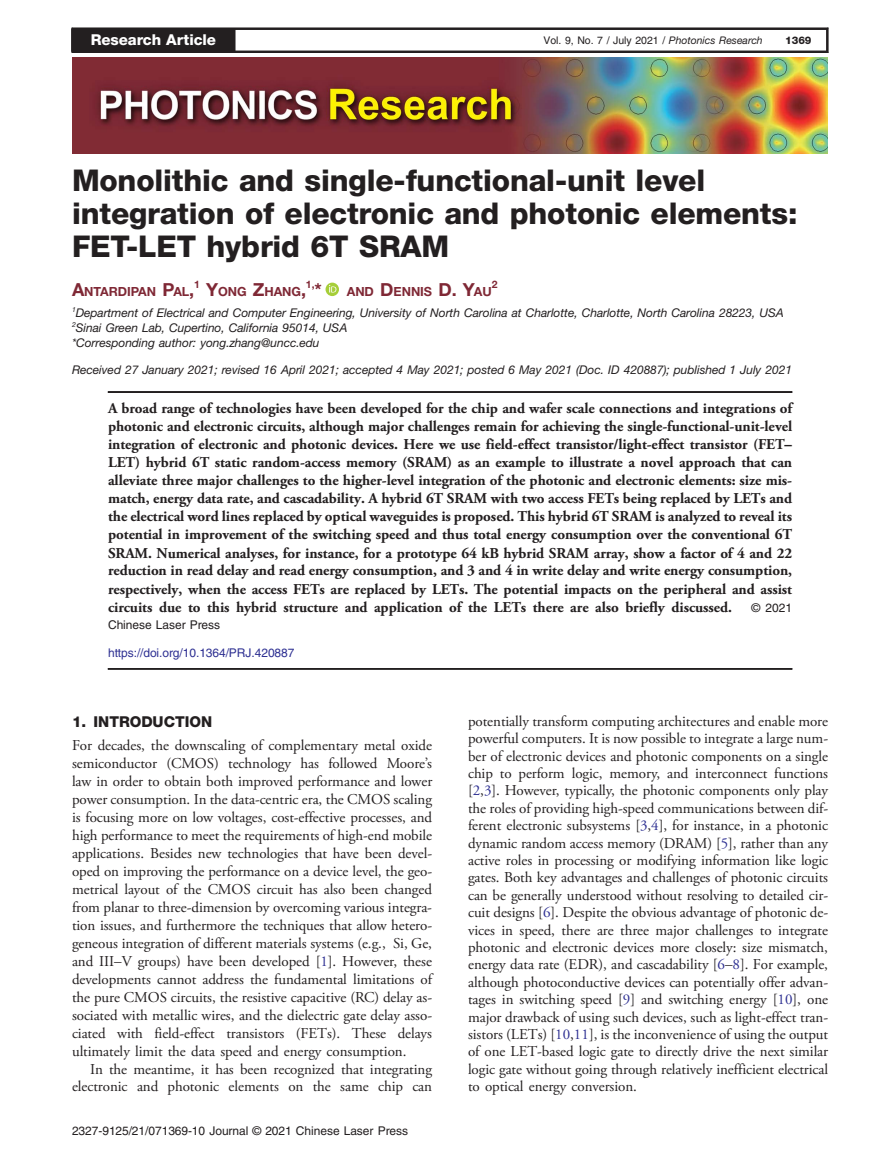
<style>
.page{position:relative;width:891px;height:1175px;background:#fff}
.page>*{position:absolute;margin:0;border:0;box-sizing:border-box;transform-origin:0 0}
.t1{font:30px/33px "Adv O Tfbba 3 ace.B";color:#231f20}
.t2{font:15px/17.4px "Adv OT635 f 2 c 37";color:#231f20;text-align:justify}
.t3{font:15px/18px "Adv OT97231 e 80.B";color:#231f20;text-align:justify}
.t4{font:15px "Adv O Tfbba 3 ace.B";color:#fff}
.t5{font:15px "Adv O Tfbba 3 ace.B";color:#231f20}
.t6{font:12.6px "Adv OT34 fe 1490.B";color:#7f2835}
.t7{font:12px/15px "Adv TT5 e 880 a 50.I";color:#231f20}
.t8{font:12px "Adv T Tc 31 abc 20";color:#231f20}
.t9{font:12px "Adv OT3 a 037357.I";color:#231f20}
.t10{font:12px "Adv T Tc 31 abc 20";color:#2e3092}
.t11{font:10.5px "Adv T Tc 31 abc 20";color:#231f20}
.t12{font:10.5px "Adv O Tfbba 3 ace.B";color:#231f20}
.t13{font:10.35px "Adv OT34 fe 1490.B";color:#7f2835}
.s1{font-family:"Adv TT5 e 880 a 50.I"}
.s2{font-size:18px}
.s3{font-family:"Adv OT8 b 40 f 9 c 2.B"}
.s4{font-style:inherit}
.s5{font-family:"Adv TT8608 a 8 d 1"}
.s6{color:#2e3092}
</style>
<div class="page">
<svg style="left:326px;top:283px;width:13px;height:13px"></svg>
<svg style="left:329px;top:285px;width:7px;height:7px"></svg>
<hr style="left:108px;top:392px;width:684px;height:1px;background:#231f20">
<hr style="left:108px;top:668px;width:684px;height:1px;background:#231f20">
<img style="left:72px;top:57px;width:756px;height:97px">
<svg style="left:71px;top:27px;width:758px;height:26px"></svg>
<div style="left:72px;top:29px;width:163px;height:22px;background:#231f20"></div>
<p class="t4" style="left:91px;top:35px;width:127px">Research Article</p>
<p class="t11" style="left:543px;top:36px;width:221px">Vol. 9, No. 7 / July 2021 / <span class="s1">Photonics Research</span></p>
<p class="t12" style="left:785px;top:36px;width:28px">1369</p>
<h1 class="t1" style="left:72px;top:166px;width:727px">Monolithic and single-functional-unit level integration of electronic and photonic elements:<br>FET-LET hybrid 6T SRAM</h1>
<p class="t6" style="left:72px;top:287px;width:251px"><span class="s2">A</span>NTARDIPAN <span class="s2">P</span>AL<span class="s2">,</span><sup>1</sup> <span class="s2">Y</span>ONG <span class="s2">Z</span>HANG<span class="s2">,</span><sup>1,</sup><span class="s2">*</span></p>
<p class="t6" style="left:347px;top:287px;width:146px">AND <span class="s2">D</span>ENNIS <span class="s2">D. Y</span>AU</p>
<p class="t13" style="left:492px;top:281px;width:7px">2</p>
<p class="t7" style="left:72px;top:306px;width:713px"><sup>1</sup>Department of Electrical and Computer Engineering, University of North Carolina at Charlotte, Charlotte, North Carolina 28223, USA<br><sup>2</sup>Sinai Green Lab, Cupertino, California 95014, USA</p>
<p class="t9" style="left:72px;top:338px;width:249px">*Corresponding author: yong.zhang@uncc.edu</p>
<p class="t7" style="left:72px;top:363px;width:721px">Received 27 January 2021; revised 16 April 2021; accepted 4 May 2021; posted 6 May 2021 (Doc. ID 420887); published 1 July 2021</p>
<p class="t3" style="left:108px;top:401px;width:686px">A broad range of technologies have been developed for the chip and wafer scale connections and integrations of photonic and electronic circuits, although major challenges remain for achieving the single-functional-unit-level integration of electronic and photonic devices. Here we use field-effect transistor/light-effect transistor (FET<span class="s3">– </span>LET) hybrid 6T static random-access memory (SRAM) as an example to illustrate a novel approach that can alleviate three major challenges to the higher-level integration of the photonic and electronic elements: size mis&shy;match, energy data rate, and cascadability. A hybrid 6T SRAM with two access FETs being replaced by LETs and the electrical word lines replaced by optical waveguides is proposed. This hybrid 6T SRAM is analyzed to reveal its potential in improvement of the switching speed and thus total energy consumption over the conventional 6T SRAM. Numerical analyses, for instance, for a prototype 64 kB hybrid SRAM array, show a factor of 4 and 22 reduction in read delay and read energy consumption, and 3 and 4 in write delay and write energy consumption, respectively, when the access FETs are replaced by LETs. The potential impacts on the peripheral and assist circuits due to this hybrid structure and application of the LETs there are also briefly discussed.</p>
<p class="t8" style="left:751px;top:603px;width:42px">© 2021</p>
<p class="t8" style="left:108px;top:621px;width:114px">Chinese Laser Press</p>
<p class="t10" style="left:108px;top:648px;width:188px">https://doi.org/10.1364/PRJ.420887</p>
<p class="t5" style="left:72px;top:716px;width:142px">1. INTRODUCTION</p>
<p class="t2" style="left:72px;top:737px;width:362px;line-height:18px">For decades, the downscaling of complementary metal oxide semiconductor (CMOS) technology has followed Moore<span class="s4">’</span>s law in order to obtain both improved performance and lower power consumption. In the data-centric era, the CMOS scaling is focusing more on low voltages, cost-effective processes, and high performance to meet the requirements of high-end mobile applications. Besides new technologies that have been devel&shy;oped on improving the performance on a device level, the geo&shy;metrical layout of the CMOS circuit has also been changed from planar to three-dimension by overcoming various integra&shy;tion issues, and furthermore the techniques that allow hetero&shy;geneous integration of different materials systems (e.g., Si, Ge, and III<span class="s5">–</span>V groups) have been developed [<span class="s6">1</span>]. However, these developments cannot address the fundamental limitations of the pure CMOS circuits, the resistive capacitive (RC) delay as&shy;sociated with metallic wires, and the dielectric gate delay asso&shy;ciated with field-effect transistors (FETs). These delays ultimately limit the data speed and energy consumption.</p>
<p class="t2" style="left:72px;top:1061px;width:361px;text-align:right">In the meantime, it has been recognized that integrating electronic and photonic elements on the same chip can</p>
<p class="t8" style="left:72px;top:1125px;width:338px">2327-9125/21/071369-10 Journal © 2021 Chinese Laser Press</p>
<p class="t2" style="left:468px;top:714px;width:361px">potentially transform computing architectures and enable more powerful computers. It is now possible to integrate a large num&shy;ber of electronic devices and photonic components on a single chip to perform logic, memory, and interconnect functions [<span class="s6">2</span>,<span class="s6">3</span>]. However, typically, the photonic components only play the roles of providing high-speed communications between dif&shy;ferent electronic subsystems [<span class="s6">3</span>,<span class="s6">4</span>], for instance, in a photonic dynamic random access memory (DRAM) [<span class="s6">5</span>], rather than any active roles in processing or modifying information like logic gates. Both key advantages and challenges of photonic circuits can be generally understood without resolving to detailed cir&shy;cuit designs [<span class="s6">6</span>]. Despite the obvious advantage of photonic de&shy;vices in speed, there are three major challenges to integrate photonic and electronic devices more closely: size mismatch, energy data rate (EDR), and cascadability [<span class="s6">6</span><span class="s5">–</span><span class="s6">8</span>]. For example, although photoconductive devices can potentially offer advan&shy;tages in switching speed [<span class="s6">9</span>] and switching energy [<span class="s6">10</span>], one major drawback of using such devices, such as light-effect tran&shy;sistors (LETs) [<span class="s6">10</span>,<span class="s6">11</span>], is the inconvenience of using the output of one LET-based logic gate to directly drive the next similar logic gate without going through relatively inefficient electrical to optical energy conversion.</p>
</div>
